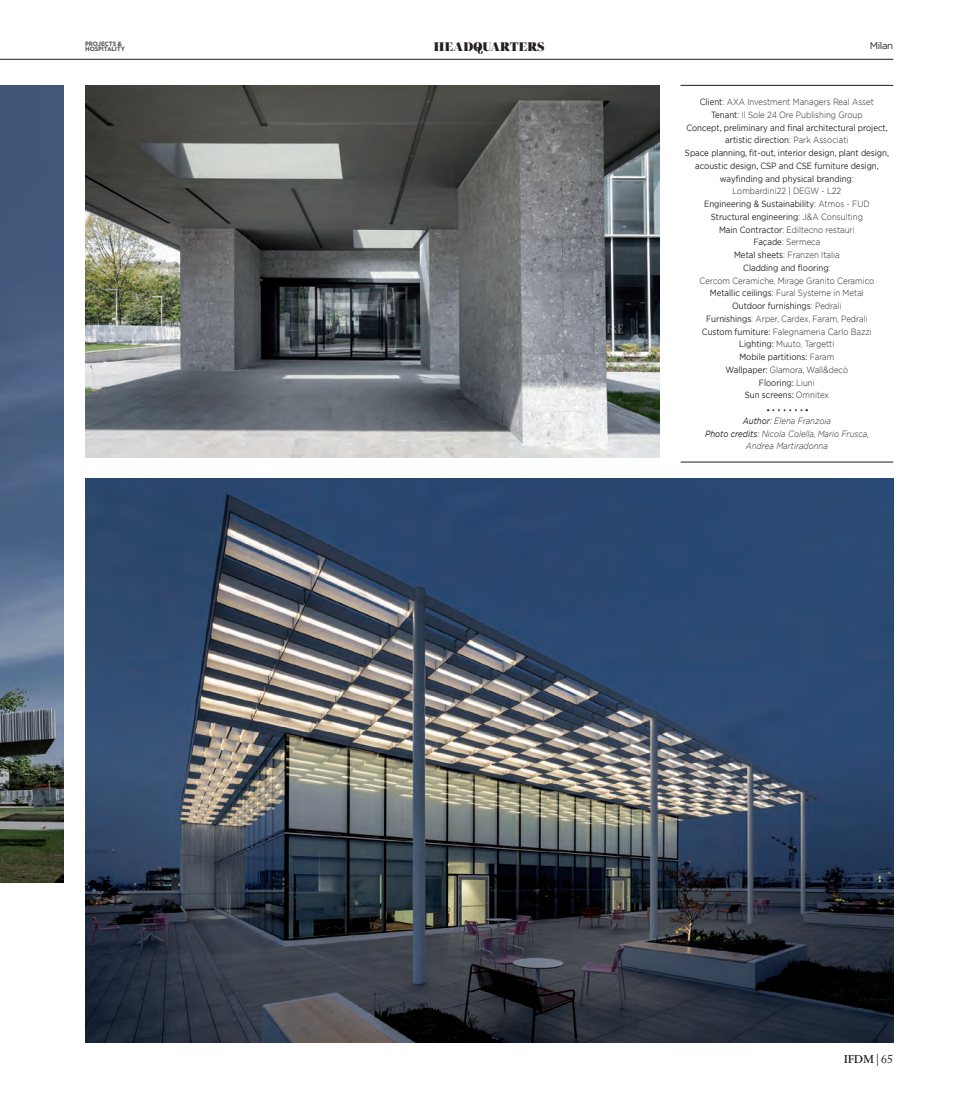
<style>
.page{position:relative;width:957px;height:1106px;background:#fff}
.page>*{position:absolute;margin:0;border:0;box-sizing:border-box;transform-origin:0 0}
.t1{font:12.75px "Grumpy Black 72";letter-spacing:.015em;color:#231f20}
.t2{font:600 12px "Adobe Garamond";color:#231f20}
.t3{font:9.6px "Gotham";letter-spacing:-.04em;color:#231f20}
.t4{font:9px/12.8px "Gotham";color:#231f20;text-align:center;scale:.88 1}
.t5{font:italic 300 9px/12.8px "Gotham";color:#231f20;text-align:center;scale:.88 1}
.t6{font:900 6px/5.4px "Verlag";letter-spacing:-.01em;color:#57585a}
.s1{font-weight:300}
.s2{font-weight:400}
.s3{font-family:"Adobe Caslon Pro";font-weight:400}
</style>
<div class="page">
<hr style="left:0;top:59px;width:893px;height:1px;background:#231f20">
<img style="left:0;top:85px;width:64px;height:797px">
<img style="left:85px;top:85px;width:574px;height:372px">
<hr style="left:680px;top:85px;width:213px;height:1px;background:#231f20">
<svg style="left:767px;top:409px;width:40px;height:2px"></svg>
<hr style="left:680px;top:462px;width:213px;height:1px;background:#231f20">
<img style="left:85px;top:478px;width:808px;height:564px">
<p class="t6" style="left:85px;top:41px;width:41px">PROJECTS &amp;<br>HOSPITALITY</p>
<h1 class="t1" style="left:434px;top:39px;width:112px">HEADQUARTERS</h1>
<p class="t3" style="left:870px;top:42px;width:25px">Milan</p>
<p class="t4" style="left:685px;top:96px;width:233px">Client<span class="s1">: AXA Investment Managers Real Asset </span>Tenant<span class="s1">: Il Sole 24 Ore Publishing Group<br></span>Concept, preliminary and final architectural project, artistic direction<span class="s1">: Park Associati<br></span>Space planning, fit-out, interior design, plant design, acoustic design, CSP and CSE furniture design, wayfinding and physical branding<span class="s1">:<br>Lombardini22 | DEGW - L22<br></span>Engineering &amp; Sustainability<span class="s1">: Atmos - FUD </span>Structural engineering<span class="s1">: J&amp;A Consulting<br></span>Main Contractor<span class="s1">: Ediltecno restauri<br></span>Façade<span class="s1">: Sermeca<br></span>Metal sheets<span class="s1">: Franzen Italia<br></span>Cladding and flooring<span class="s1">:<br>Cercom Ceramiche, Mirage Granito Ceramico </span>Metallic ceilings<span class="s1">: Fural Systeme in Metal<br></span>Outdoor furnishings<span class="s1">: Pedrali<br></span>Furnishings<span class="s1">: Arper, Cardex, Faram, Pedrali<br></span>Custom furniture: <span class="s1">Falegnameria Carlo Bazzi </span>Lighting: <span class="s1">Muuto, Targetti<br></span>Mobile partitions: <span class="s1">Faram<br></span>Wallpaper: <span class="s1">Glamora, Wall&amp;decò<br></span>Flooring: <span class="s1">Liuni<br></span>Sun screens: <span class="s1">Omnitex</span></p>
<p class="t5" style="left:705px;top:415px;width:188px"><span class="s2">Author</span>: Elena Franzoia<br><span class="s2">Photo credits</span>: Nicola Colella, Mario Frusca,<br>Andrea Martiradonna</p>
<h2 class="t2" style="left:844px;top:1052px;width:51px">IFDM<span class="s3">| 65</span></h2>
</div>
